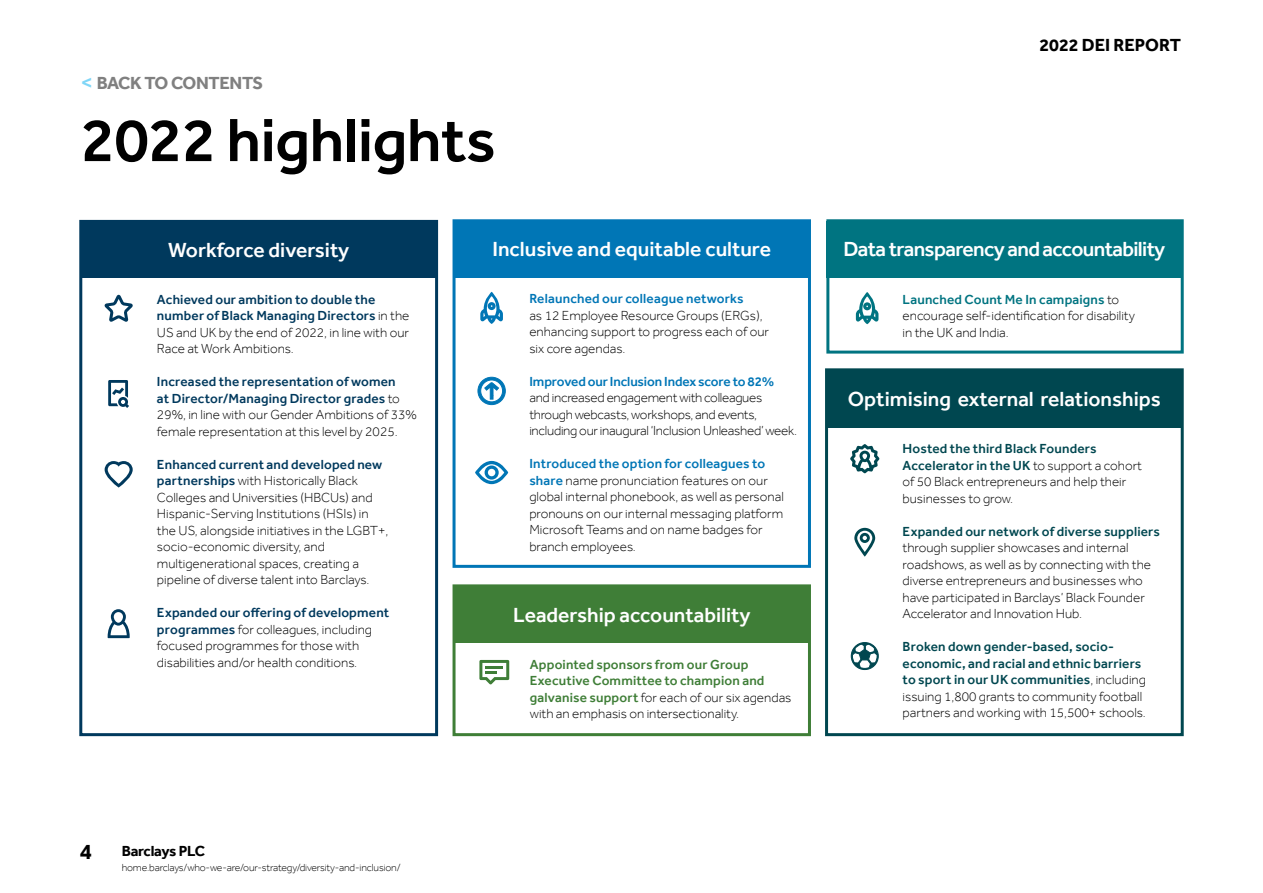
<style>
.page{position:relative;width:1263px;height:893px;background:#fff}
.page>*{position:absolute;margin:0;border:0;box-sizing:border-box;transform-origin:0 0}
.t1{font:500 63px "Effra";letter-spacing:-.01em;color:#000}
.t2{font:700 22.5px "Effra";color:#000}
.t3{font:500 21px "Effra";color:#fff}
.t4{font:500 21px "Effra";letter-spacing:-.03em;color:#fff}
.t5{font:700 18px "Effra";letter-spacing:-.02em;color:#808080}
.t6{font:700 18px "Effra";color:#000}
.t7{font:700 15px "Effra";letter-spacing:-.015em;color:#000}
.t8{font:300 13.5px/16.5px "Effra";color:#000}
.t9{font:500 13.5px/16.5px "Effra";letter-spacing:.01em;color:#004750}
.t10{font:500 13.5px/16.5px "Effra";letter-spacing:.01em;color:#3f7e37}
.t11{font:500 13.5px/16.5px "Effra";letter-spacing:.01em;color:#00395d}
.t12{font:300 13.5px/16.5px "Effra";letter-spacing:-.02em;color:#000}
.t13{font:500 13.5px "Effra";color:#0076b6}
.t14{font:300 10.5px "Effra";letter-spacing:-.015em;color:#000}
.s1{font-family:"Arial";font-style:italic;color:#80d6f7}
.s2{font-weight:300;color:#000}
.s3{font-weight:500;color:#00395d}
.s4{font-weight:500;color:#0076b6}
.s5{font-weight:500;color:#007481}
.s6{font-weight:500;color:#004750}
</style>
<div class="page">
<div style="left:79px;top:220px;width:359px;height:516px;background:#fff;border:3px solid #00395d"></div>
<svg style="left:108px;top:609px;width:22px;height:29px"></svg>
<svg style="left:105px;top:461px;width:28px;height:27px"></svg>
<svg style="left:108px;top:380px;width:21px;height:28px"></svg>
<div style="left:81px;top:221px;width:356px;height:57px;background:#00395d"></div>
<div style="left:452px;top:219px;width:359px;height:349px;border:3px solid #0076b6"></div>
<div style="left:452px;top:584px;width:359px;height:152px;border:3px solid #3f7e37"></div>
<svg style="left:479px;top:660px;width:30px;height:25px"></svg>
<svg style="left:475px;top:461px;width:33px;height:23px"></svg>
<div style="left:454px;top:221px;width:355px;height:56px;background:#0076b6"></div>
<div style="left:454px;top:586px;width:355px;height:57px;background:#3f7e37"></div>
<svg style="left:480px;top:292px;width:23px;height:32px"></svg>
<svg style="left:478px;top:377px;width:28px;height:28px"></svg>
<svg style="left:104px;top:295px;width:29px;height:27px"></svg>
<div style="left:825px;top:368px;width:359px;height:368px;border:3px solid #004750"></div>
<div style="left:826px;top:219px;width:358px;height:135px;border:3px solid #007481"></div>
<div style="left:826px;top:371px;width:356px;height:56px;background:#004750"></div>
<div style="left:826px;top:221px;width:356px;height:56px;background:#007481"></div>
<svg style="left:850px;top:444px;width:29px;height:29px"></svg>
<svg style="left:854px;top:528px;width:21px;height:29px"></svg>
<svg style="left:856px;top:292px;width:22px;height:32px"></svg>
<svg style="left:851px;top:642px;width:28px;height:28px"></svg>
<h3 class="t5" style="left:81px;top:72px;width:184px"><span class="s1">&lt;</span> BACK TO CONTENTS</h3>
<h1 class="t1" style="left:81px;top:102px;width:416px">2022 highlights</h1>
<h3 class="t3" style="left:168px;top:237px;width:182px">Workforce diversity</h3>
<p class="t11" style="left:157px;top:291px;width:254px">Achieved our ambition to double the number of Black Managing Directors <span class="s2">in the US and UK by the end of 2022, in line with our Race at Work Ambitions.</span></p>
<p class="t8" style="left:157px;top:374px;width:261px"><span class="s3">Increased the representation of women<br>at Director/Managing Director grades</span> to 29%, in line with our Gender Ambitions of 33% female representation at this level by 2025.</p>
<p class="t8" style="left:157px;top:456px;width:233px"><span class="s3">Enhanced current and developed new partnerships</span> with Historically Black Colleges and Universities (HBCUs) and Hispanic-Serving Institutions (HSIs) in the US, alongside initiatives in the LGBT+, socio-economic diversity, and multigenerational spaces, creating a pipeline of diverse talent into Barclays.</p>
<p class="t8" style="left:157px;top:604px;width:234px"><span class="s3">Expanded our offering of development programmes</span> for colleagues, including focused programmes for those with disabilities and/or health conditions.</p>
<h3 class="t3" style="left:492px;top:236px;width:280px">Inclusive and equitable culture</h3>
<p class="t13" style="left:529px;top:291px;width:216px">Relaunched our colleague networks</p>
<p class="t8" style="left:529px;top:307px;width:241px">as 12 Employee Resource Groups (ERGs), enhancing support to progress each of our six core agendas.</p>
<p class="t13" style="left:529px;top:373px;width:246px">Improved our Inclusion Index score to 82%</p>
<p class="t12" style="left:529px;top:389px;width:269px">and increased engagement with colleagues through webcasts, workshops, and events, including our inaugural ‘Inclusion Unleashed’ week.</p>
<p class="t8" style="left:529px;top:455px;width:256px"><span class="s4">Introduced the option for colleagues to share</span> name pronunciation features on our global internal phonebook, as well as personal pronouns on our internal messaging platform Microsoft Teams and on name badges for branch employees.</p>
<h3 class="t3" style="left:513px;top:602px;width:239px">Leadership accountability</h3>
<p class="t10" style="left:530px;top:656px;width:263px">Appointed sponsors from our Group Executive Committee to champion and galvanise support <span class="s2">for each of our six agendas with an emphasis on intersectionality.</span></p>
<h3 class="t6" style="left:1039px;top:35px;width:143px">2022 DEI REPORT</h3>
<h3 class="t4" style="left:843px;top:236px;width:323px">Data transparency and accountability</h3>
<p class="t8" style="left:903px;top:291px;width:234px"><span class="s5">Launched Count Me In campaigns</span> to encourage self-identification for disability in the UK and India.</p>
<h3 class="t3" style="left:848px;top:387px;width:315px">Optimising external relationships</h3>
<p class="t8" style="left:903px;top:441px;width:241px"><span class="s6">Hosted the third Black Founders Accelerator in the UK</span> to support a cohort of 50 Black entrepreneurs and help their businesses to grow.</p>
<p class="t9" style="left:903px;top:523px;width:259px">Expanded our network of diverse suppliers</p>
<p class="t8" style="left:903px;top:539px;width:250px">through supplier showcases and internal roadshows, as well as by connecting with the diverse entrepreneurs and businesses who have participated in Barclays’ Black Founder Accelerator and Innovation Hub.</p>
<p class="t9" style="left:903px;top:638px;width:245px">Broken down gender-based, socio&shy;economic, and racial and ethnic barriers to sport in our UK communities<span class="s2">, including issuing 1,800 grants to community football partners and working with 15,500+ schools.</span></p>
<h2 class="t2" style="left:80px;top:838px;width:14px">4</h2>
<p class="t7" style="left:122px;top:842px;width:85px">Barclays PLC</p>
<p class="t14" style="left:122px;top:861px;width:280px">home.barclays/who-we-are/our-strategy/diversity-and-inclusion/</p>
</div>
